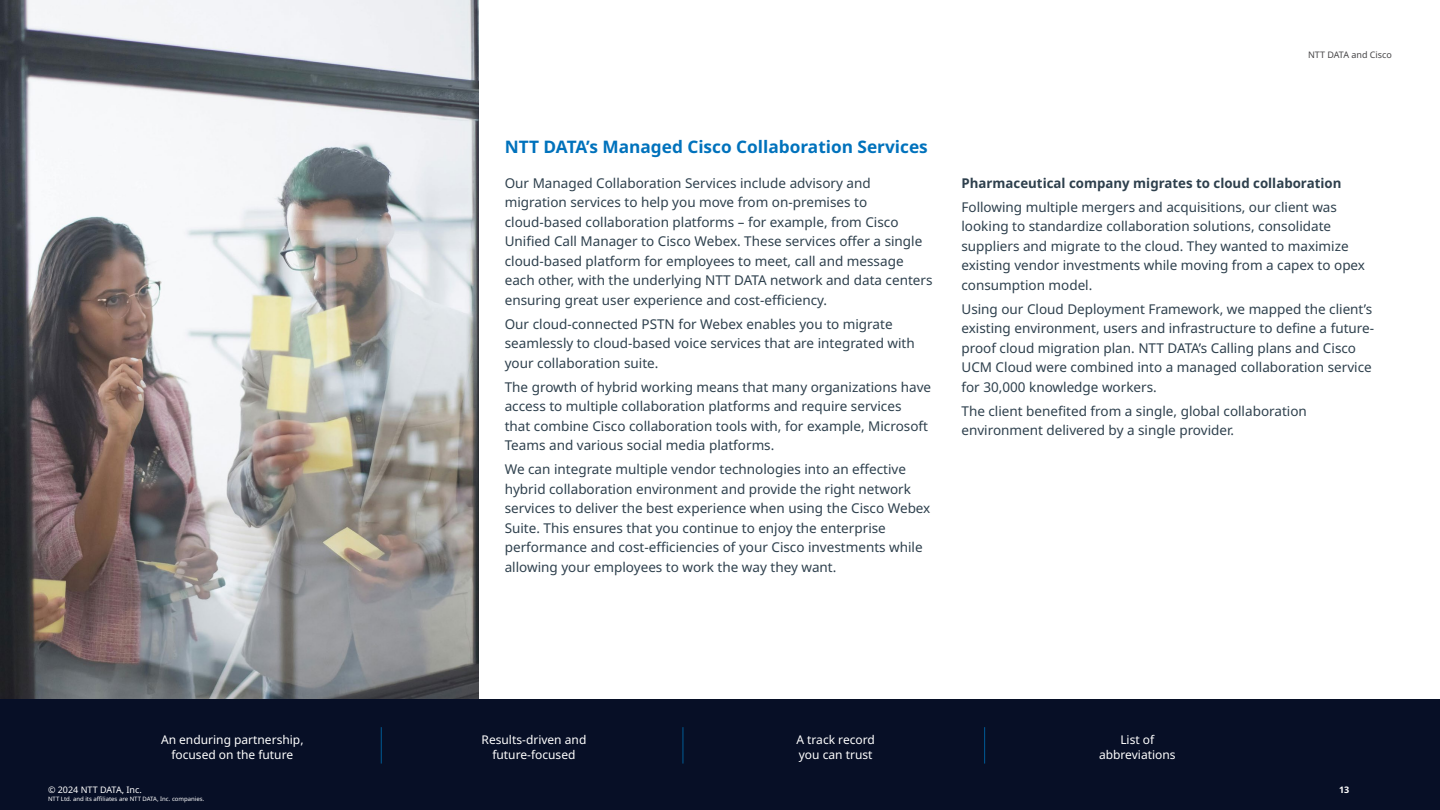
<style>
.page{position:relative;width:1440px;height:810px;background:#fff}
.page>*{position:absolute;margin:0;border:0;box-sizing:border-box;transform-origin:0 0}
.t1{font:700 17.25px "Noto Sans";color:#0072bc}
.t2{font:13.5px/19.5px "Noto Sans";color:#2e404d}
.t3{font:700 13.5px "Noto Sans";color:#2e404d}
.t4{font:12px/15px "Noto Sans";color:#fff;text-align:center}
.t5{font:9px "Noto Sans";color:#fff}
.t6{font:9px "Noto Sans";color:#464547}
.t7{font:700 9px "Noto Sans";color:#fff}
.t8{font:6px "Noto Sans";color:#fff}
</style>
<div class="page">
<img style="left:0;top:0;width:478px;height:699px">
<div style="left:0;top:699px;width:1440px;height:111px;background:#070f26"></div>
<hr style="left:381px;top:727px;width:1px;height:37px;background:#005b96">
<hr style="left:683px;top:727px;width:1px;height:37px;background:#005b96">
<hr style="left:984px;top:727px;width:1px;height:37px;background:#005b96">
<p class="t6" style="left:1308px;top:49px;width:85px">NTT DATA and Cisco</p>
<p class="t1" style="left:505px;top:137px;width:425px">NTT DATA’s Managed Cisco Collaboration Services</p>
<p class="t2" style="left:505px;top:173px;width:429px">Our Managed Collaboration Services include advisory and migration services to help you move from on-premises to cloud-based collaboration platforms – for example, from Cisco Unified Call Manager to Cisco Webex. These services offer a single cloud-based platform for employees to meet, call and message each other, with the underlying NTT DATA network and data centers ensuring great user experience and cost-efficiency.</p>
<p class="t2" style="left:505px;top:314px;width:412px">Our cloud-connected PSTN for Webex enables you to migrate seamlessly to cloud-based voice services that are integrated with your collaboration suite.</p>
<p class="t2" style="left:505px;top:377px;width:428px">The growth of hybrid working means that many organizations have access to multiple collaboration platforms and require services<br>that combine Cisco collaboration tools with, for example, Microsoft Teams and various social media platforms.</p>
<p class="t2" style="left:505px;top:460px;width:427px">We can integrate multiple vendor technologies into an effective hybrid collaboration environment and provide the right network services to deliver the best experience when using the Cisco Webex Suite. This ensures that you continue to enjoy the enterprise performance and cost-efficiencies of your Cisco investments while allowing your employees to work the way they want.</p>
<p class="t3" style="left:962px;top:175px;width:381px">Pharmaceutical company migrates to cloud collaboration</p>
<p class="t2" style="left:962px;top:197px;width:405px">Following multiple mergers and acquisitions, our client was looking to standardize collaboration solutions, consolidate suppliers and migrate to the cloud. They wanted to maximize existing vendor investments while moving from a capex to opex consumption model.</p>
<p class="t2" style="left:962px;top:299px;width:414px">Using our Cloud Deployment Framework, we mapped the client’s existing environment, users and infrastructure to define a future&shy;proof cloud migration plan. NTT DATA’s Calling plans and Cisco UCM Cloud were combined into a managed collaboration service for 30,000 knowledge workers.</p>
<p class="t2" style="left:962px;top:401px;width:347px">The client benefited from a single, global collaboration environment delivered by a single provider.</p>
<p class="t4" style="left:161px;top:733px;width:144px">An enduring partnership, focused on the future</p>
<p class="t4" style="left:482px;top:733px;width:106px">Results-driven and future-focused</p>
<p class="t4" style="left:796px;top:733px;width:80px;text-align:left">A track record you can trust</p>
<p class="t4" style="left:1099px;top:733px;width:78px">List of abbreviations</p>
<p class="t5" style="left:48px;top:785px;width:95px">© 2024 NTT DATA, Inc.</p>
<p class="t7" style="left:1339px;top:785px;width:12px">13</p>
<p class="t8" style="left:48px;top:795px;width:158px">NTT Ltd. and its affiliates are NTT DATA, Inc. companies.</p>
</div>
